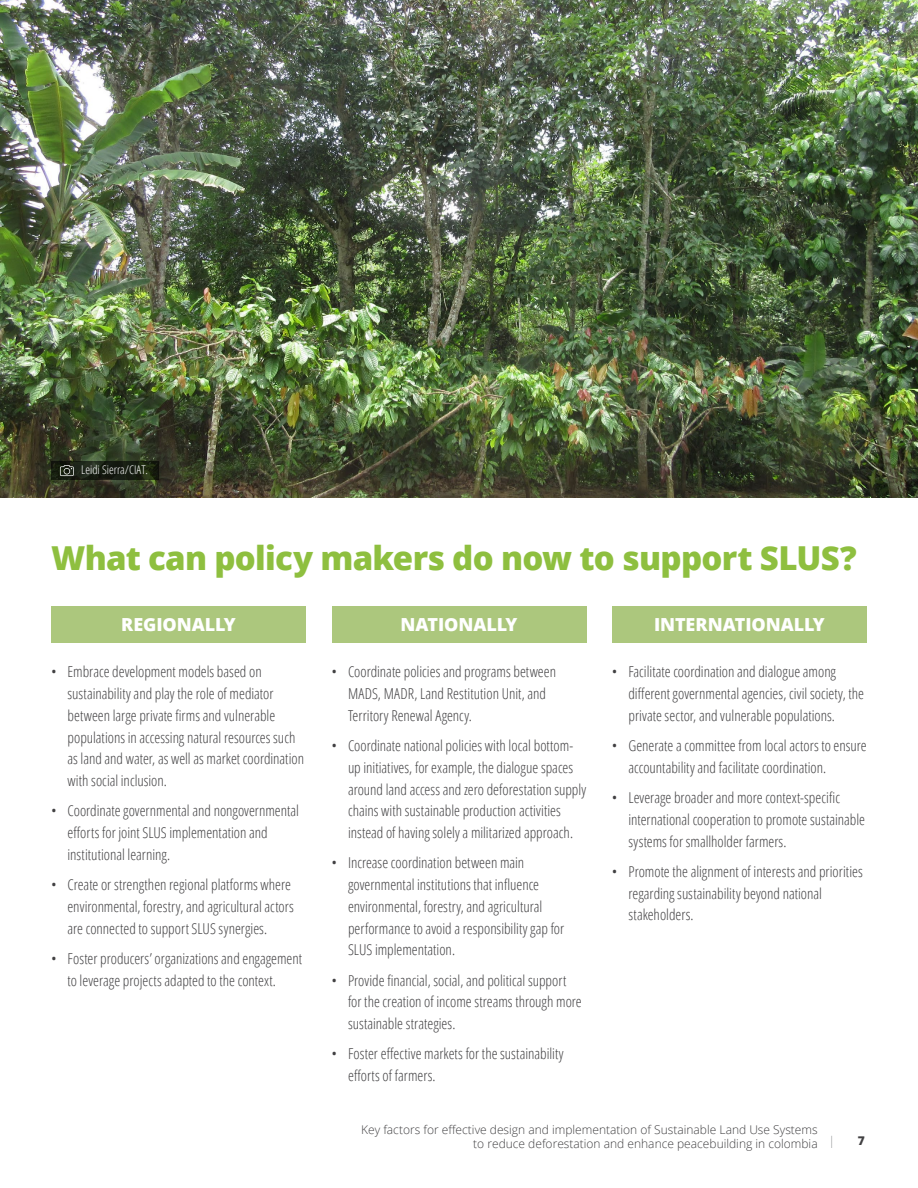
<style>
.page{position:relative;width:918px;height:1188px;background:#fff}
.page>*{position:absolute;margin:0;border:0;box-sizing:border-box;transform-origin:0 0}
.t1{font:800 33px "Open Sans";letter-spacing:-.02em;color:#8ebf3f}
.t2{font:800 18px "Open Sans";letter-spacing:-.005em;color:#fff}
.t3{font:300 condensed 15px/21.8px "Open Sans";color:#414042}
.t4{font:300 12px/14.4px "Open Sans";color:#414042;text-align:right}
.t5{font:300 condensed 12px "Open Sans";color:#fff}
.t6{font:300 12px "Open Sans";color:#939598}
.t7{font:800 12px "Open Sans";color:#414042}
</style>
<div class="page">
<img style="left:0;top:0;width:918px;height:497px">
<div style="left:51px;top:606px;width:255px;height:37px;background:#acc77d"></div>
<div style="left:332px;top:606px;width:254px;height:37px;background:#acc77d"></div>
<div style="left:612px;top:606px;width:255px;height:37px;background:#acc77d"></div>
<svg style="left:51px;top:461px;width:108px;height:19px;background:#192013"></svg>
<svg style="left:60px;top:465px;width:14px;height:11px"></svg>
<p class="t5" style="left:81px;top:462px;width:68px">Leidi Sierra/CIAT.</p>
<h1 class="t1" style="left:51px;top:532px;width:807px">What can policy makers do now to support SLUS?</h1>
<p class="t2" style="left:121px;top:611px;width:116px">REGIONALLY</p>
<p class="t2" style="left:401px;top:611px;width:118px">NATIONALLY</p>
<p class="t2" style="left:654px;top:611px;width:172px">INTERNATIONALLY</p>
<p class="t3" style="left:68px;top:661px;width:238px;text-indent:-16px">• Embrace development models based on sustainability and play the role of mediator between large private firms and vulnerable populations in accessing natural resources such as land and water, as well as market coordination with social inclusion.</p>
<p class="t3" style="left:68px;top:800px;width:233px;text-indent:-16px">• Coordinate governmental and nongovernmental efforts for joint SLUS implementation and institutional learning.</p>
<p class="t3" style="left:68px;top:873px;width:228px;text-indent:-16px">• Create or strengthen regional platforms where environmental, forestry, and agricultural actors are connected to support SLUS synergies.</p>
<p class="t3" style="left:68px;top:947px;width:236px;text-indent:-16px">• Foster producers’ organizations and engagement to leverage projects adapted to the context.</p>
<p class="t3" style="left:348px;top:661px;width:210px;text-indent:-16px">• Coordinate policies and programs between<br>MADS, MADR, Land Restitution Unit, and<br>Territory Renewal Agency.</p>
<p class="t3" style="left:348px;top:734px;width:240px;text-indent:-16px">• Coordinate national policies with local bottom&shy;up initiatives, for example, the dialogue spaces around land access and zero deforestation supply chains with sustainable production activities instead of having solely a militarized approach.</p>
<p class="t3" style="left:348px;top:852px;width:218px;text-indent:-16px">• Increase coordination between main governmental institutions that influence environmental, forestry, and agricultural performance to avoid a responsibility gap for SLUS implementation.</p>
<p class="t3" style="left:348px;top:969px;width:235px;text-indent:-16px">• Provide financial, social, and political support for the creation of income streams through more sustainable strategies.</p>
<p class="t3" style="left:348px;top:1043px;width:217px;text-indent:-16px">• Foster effective markets for the sustainability efforts of farmers.</p>
<p class="t3" style="left:628px;top:661px;width:237px;text-indent:-16px">• Facilitate coordination and dialogue among different governmental agencies, civil society, the private sector, and vulnerable populations.</p>
<p class="t3" style="left:628px;top:734px;width:240px;text-indent:-16px">• Generate a committee from local actors to ensure accountability and facilitate coordination.</p>
<p class="t3" style="left:628px;top:786px;width:238px;text-indent:-16px">• Leverage broader and more context-specific international cooperation to promote sustainable systems for smallholder farmers.</p>
<p class="t3" style="left:628px;top:860px;width:236px;text-indent:-16px">• Promote the alignment of interests and priorities regarding sustainability beyond national stakeholders.</p>
<p class="t4" style="left:361px;top:1122px;width:458px">Key factors for effective design and implementation of Sustainable Land Use Systems to reduce deforestation and enhance peacebuilding in colombia</p>
<p class="t6" style="left:829px;top:1132px;width:8px">|</p>
<p class="t7" style="left:858px;top:1131px;width:9px">7</p>
</div>
